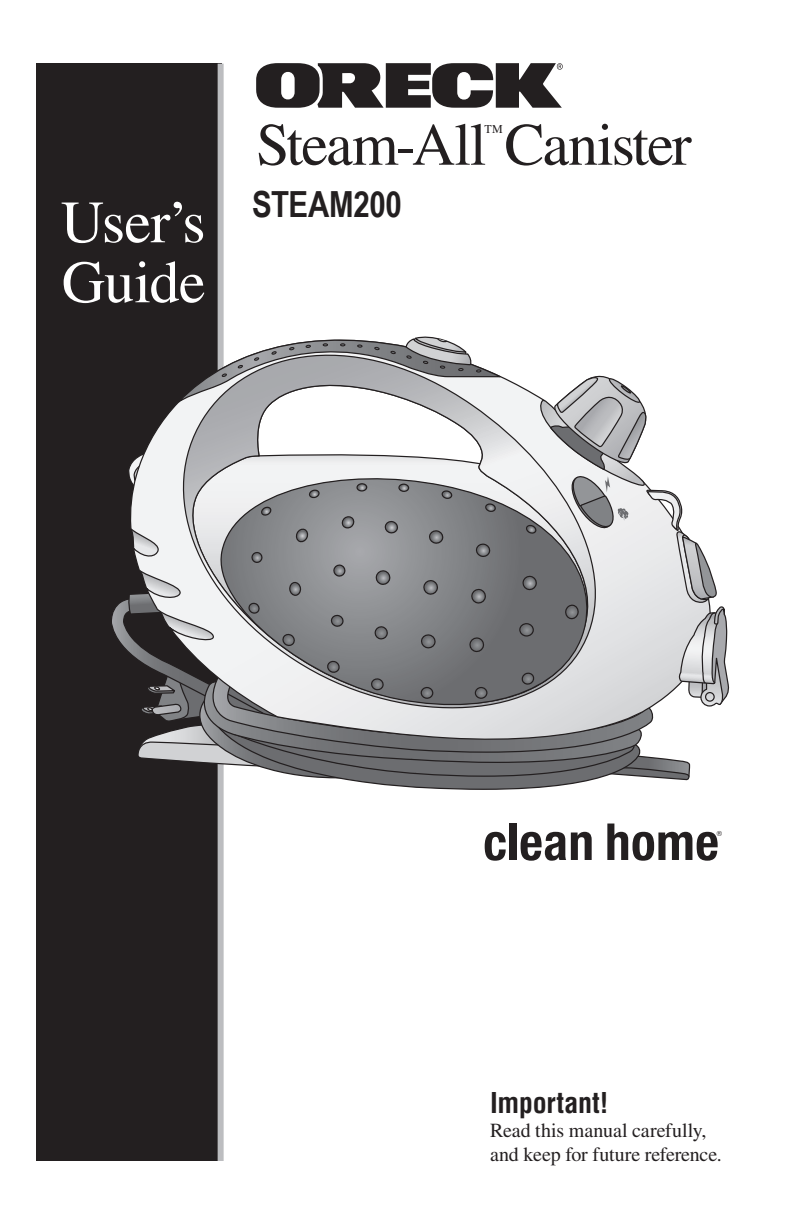
<style>
.page{position:relative;width:792px;height:1224px;background:#fff}
.page>*{position:absolute;margin:0;border:0;box-sizing:border-box;transform-origin:0 0}
.t1{font:60px "Times";letter-spacing:-.025em;color:#231f20}
.t2{font:60px/60px "Times";letter-spacing:-.01em;color:#fff}
.t3{font:700 36px "Arial Narrow";letter-spacing:-.01em;color:#231f20}
.t4{font:700 condensed 28px "Helvetica";letter-spacing:-.01em;color:#231f20}
.t5{font:20px/24px "Times";letter-spacing:-.005em;color:#231f20}
.t6{font:12px "Times";color:#231f20}
.t7{font:7px "Helvetica";color:#231f20}
</style>
<div class="page">
<div style="left:36px;top:63px;width:185px;height:1098px;background:#231f20"></div>
<div style="left:218px;top:64px;width:6px;height:1097px;background:#bcbdc0"></div>
<svg style="left:112px;top:337px;width:617px;height:453px"></svg>
<svg style="left:256px;top:63px;width:307px;height:45px"></svg>
<svg style="left:485px;top:832px;width:21px;height:29px"></svg>
<div style="left:509px;top:824px;width:7px;height:36px;background:#231f20"></div>
<svg style="left:521px;top:832px;width:71px;height:29px"></svg>
<svg style="left:607px;top:824px;width:111px;height:37px"></svg>
<h1 class="t2" style="left:61px;top:192px;width:146px">User’s<br>Guide</h1>
<h1 class="t1" style="left:256px;top:111px;width:437px">Steam-All Canister</h1>
<p class="t6" style="left:484px;top:122px;width:20px">TM</p>
<h2 class="t3" style="left:252px;top:183px;width:152px">STEAM200</h2>
<p class="t7" style="left:717px;top:828px;width:7px">®</p>
<h3 class="t4" style="left:490px;top:1086px;width:120px">Important!</h3>
<p class="t5" style="left:490px;top:1118px;width:233px">Read this manual carefully, and keep for future reference.</p>
</div>
